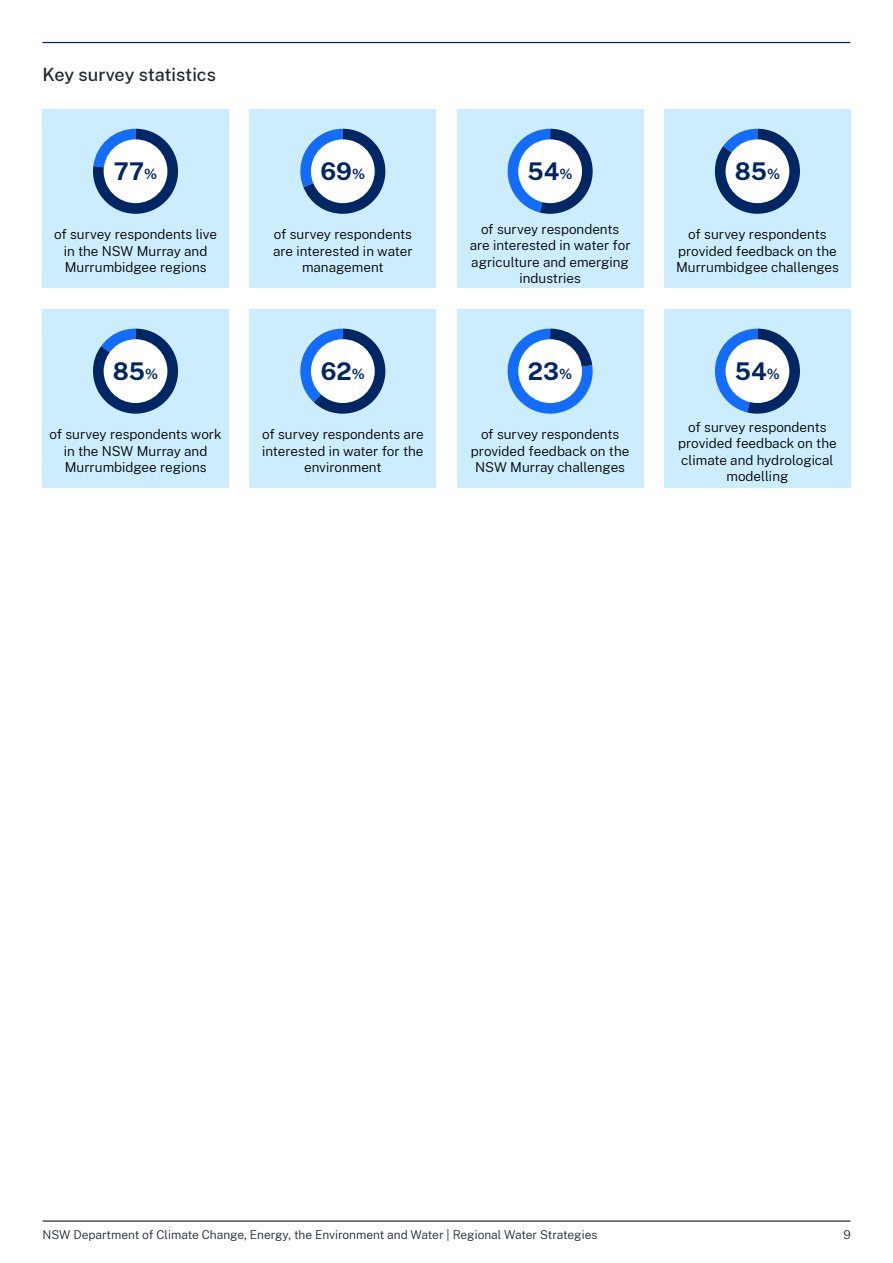
<style>
.page{position:relative;width:893px;height:1263px;background:#fff}
.page>*{position:absolute;margin:0;border:0;box-sizing:border-box;transform-origin:0 0}
.Body_Text{font:700 24px "Public Sans";color:#002664}
.Body{font:500 18px "Public Sans";color:#22272b}
.Body_Text-2{font:300 13.5px/16.5px "Public Sans";color:#000;text-align:center}
.t1{font:300 12px "Public Sans";color:#22272b}
.s1{font-size:13.95px}
</style>
<div class="page">
<hr style="left:43px;top:42px;width:807px;height:1px;background:#002664">
<div style="left:457px;top:309px;width:186px;height:179px;background:#cbedfd"></div>
<svg style="left:507px;top:329px;width:86px;height:85px"></svg>
<div style="left:664px;top:309px;width:186px;height:179px;background:#cbedfd"></div>
<svg style="left:714px;top:329px;width:86px;height:85px"></svg>
<div style="left:250px;top:309px;width:186px;height:179px;background:#cbedfd"></div>
<svg style="left:300px;top:329px;width:85px;height:85px"></svg>
<div style="left:43px;top:309px;width:186px;height:179px;background:#cbedfd"></div>
<svg style="left:93px;top:329px;width:85px;height:85px"></svg>
<div style="left:664px;top:110px;width:186px;height:178px;background:#cbedfd"></div>
<svg style="left:715px;top:129px;width:85px;height:85px"></svg>
<div style="left:457px;top:110px;width:186px;height:178px;background:#cbedfd"></div>
<svg style="left:507px;top:129px;width:86px;height:85px"></svg>
<div style="left:250px;top:110px;width:186px;height:178px;background:#cbedfd"></div>
<svg style="left:300px;top:129px;width:85px;height:85px"></svg>
<div style="left:43px;top:110px;width:186px;height:178px;background:#cbedfd"></div>
<svg style="left:93px;top:129px;width:85px;height:85px"></svg>
<div style="left:104px;top:139px;width:63px;height:64px;background:#fff;border-radius:50%"></div>
<div style="left:104px;top:339px;width:63px;height:64px;background:#fff;border-radius:50%"></div>
<div style="left:311px;top:139px;width:64px;height:64px;background:#fff;border-radius:50%"></div>
<div style="left:311px;top:339px;width:64px;height:64px;background:#fff;border-radius:50%"></div>
<div style="left:518px;top:139px;width:64px;height:64px;background:#fff;border-radius:50%"></div>
<div style="left:518px;top:339px;width:64px;height:64px;background:#fff;border-radius:50%"></div>
<div style="left:725px;top:139px;width:64px;height:64px;background:#fff;border-radius:50%"></div>
<div style="left:725px;top:339px;width:64px;height:64px;background:#fff;border-radius:50%"></div>
<hr style="left:43px;top:1220px;width:807px;height:2px;background:#22272b">
<p class="Body" style="left:43px;top:62px;width:175px">Key survey statistics</p>
<p class="Body_Text" style="left:114px;top:154px;width:45px">77<span class="s1">%</span></p>
<p class="Body_Text" style="left:320px;top:154px;width:46px">69<span class="s1">%</span></p>
<p class="Body_Text" style="left:528px;top:154px;width:47px">54<span class="s1">%</span></p>
<p class="Body_Text" style="left:735px;top:154px;width:47px">85<span class="s1">%</span></p>
<p class="Body_Text-2" style="left:54px;top:226px;width:165px">of survey respondents live in the NSW Murray and<br>Murrumbidgee regions</p>
<p class="Body_Text-2" style="left:273px;top:226px;width:141px">of survey respondents are interested in water management</p>
<p class="Body_Text-2" style="left:470px;top:220px;width:162px">of survey respondents are interested in water for agriculture and emerging industries</p>
<p class="Body_Text-2" style="left:676px;top:226px;width:164px">of survey respondents provided feedback on the<br>Murrumbidgee challenges</p>
<p class="Body_Text" style="left:113px;top:354px;width:47px">85<span class="s1">%</span></p>
<p class="Body_Text" style="left:321px;top:354px;width:46px">62<span class="s1">%</span></p>
<p class="Body_Text" style="left:528px;top:354px;width:46px">23<span class="s1">%</span></p>
<p class="Body_Text" style="left:735px;top:354px;width:47px">54<span class="s1">%</span></p>
<p class="Body_Text-2" style="left:49px;top:425px;width:174px">of survey respondents work in the NSW Murray and<br>Murrumbidgee regions</p>
<p class="Body_Text-2" style="left:262px;top:425px;width:163px">of survey respondents are interested in water for the environment</p>
<p class="Body_Text-2" style="left:471px;top:425px;width:160px">of survey respondents provided feedback on the<br>NSW Murray challenges</p>
<p class="Body_Text-2" style="left:678px;top:418px;width:160px">of survey respondents provided feedback on the climate and hydrological modelling</p>
<p class="t1" style="left:43px;top:1227px;width:556px">NSW Department of Climate Change, Energy, the Environment and Water | Regional Water Strategies</p>
<p class="t1" style="left:843px;top:1227px;width:9px">9</p>
</div>
